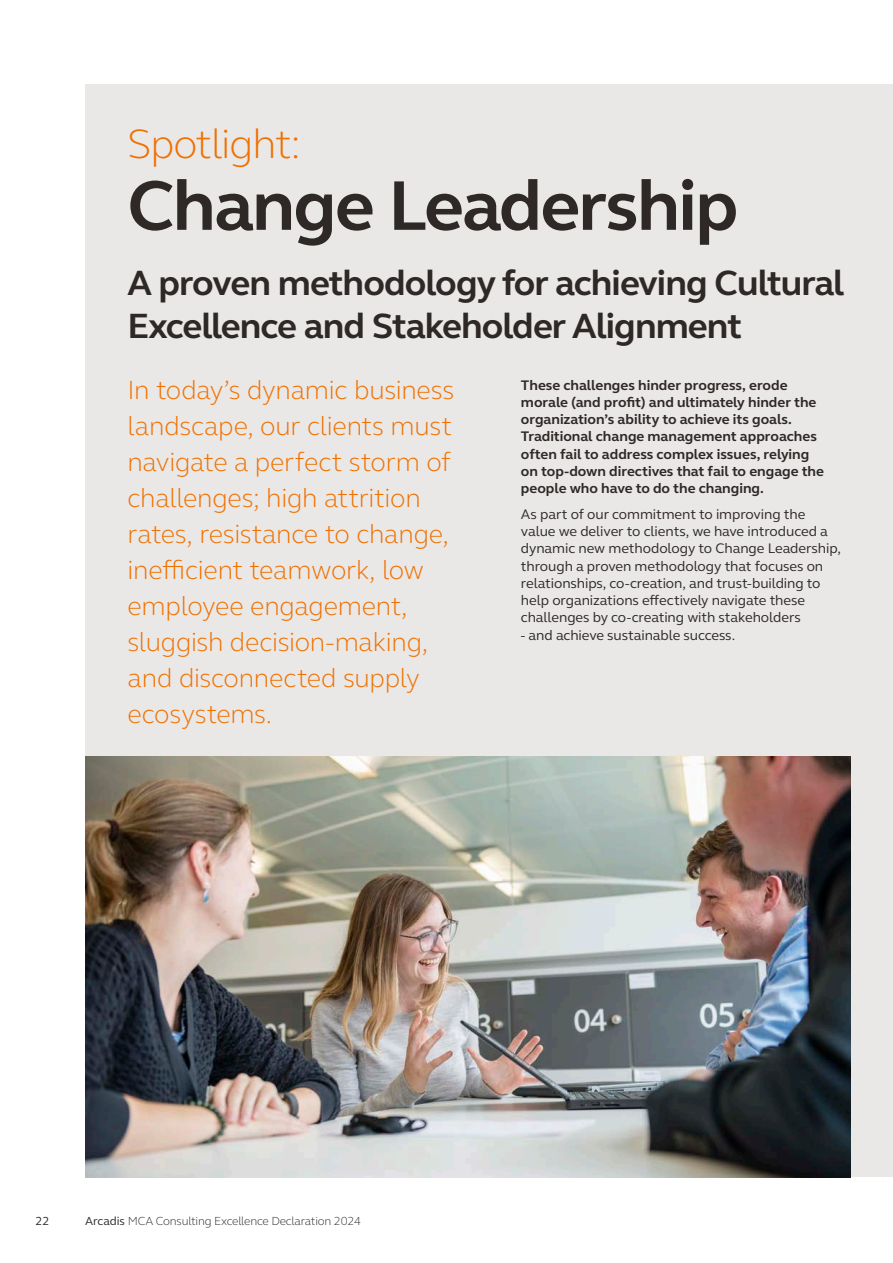
<style>
.page{position:relative;width:893px;height:1263px;background:#fff}
.page>*{position:absolute;margin:0;border:0;box-sizing:border-box;transform-origin:0 0}
.SECETION_START_title{font:700 72px "FS Elliot Pro";letter-spacing:-.025em;color:#2e2926}
.SECETION_START_title-2{font:300 42px "FS Elliot Pro";letter-spacing:-.025em;color:#ef7100}
.SECETION_START_title-3{font:700 36px/43.2px "FS Elliot Pro";letter-spacing:-.025em;color:#2e2926}
.body_text{font:300 27px/36px "FS Elliot Pro";letter-spacing:-.01em;color:#ef7100}
.body_text_-_space_after__1pt{font:14.25px/17.2px "FS Elliot Pro";letter-spacing:-.005em;color:#2e2926}
.body_text_-_space_after__1pt-2{font:700 14.25px/17.2px "FS Elliot Pro";color:#2e2926}
.t1{font:300 12px "FS Elliot Pro";letter-spacing:-.015em;color:#2e2926}
.t2{font:12px "FS Elliot Pro";color:#2e2926}
.s1{font-weight:400}
</style>
<div class="page">
<div style="left:85px;top:84px;width:808px;height:1093px;background:#eae7e7"></div>
<img style="left:85px;top:756px;width:765px;height:421px">
<p class="SECETION_START_title-2" style="left:128px;top:115px;width:175px">Spotlight:</p>
<p class="SECETION_START_title" style="left:128px;top:157px;width:612px">Change Leadership</p>
<p class="SECETION_START_title-3" style="left:128px;top:261px;width:718px">A proven methodology for achieving Cultural<br>Excellence and Stakeholder Alignment</p>
<p class="body_text" style="left:128px;top:371px;width:328px">In today’s dynamic business landscape, our clients must navigate a perfect storm of challenges; high attrition rates, resistance to change, inefficient teamwork, low employee engagement, sluggish decision-making, and disconnected supply ecosystems.</p>
<p class="body_text_-_space_after__1pt-2" style="left:521px;top:376px;width:305px">These challenges hinder progress, erode morale (and profit) and ultimately hinder the organization’s ability to achieve its goals.<br>Traditional change management approaches often fail to address complex issues, relying on top-down directives that fail to engage the people who have to do the changing.</p>
<p class="body_text_-_space_after__1pt" style="left:521px;top:505px;width:322px">As part of our commitment to improving the value we deliver to clients, we have introduced a dynamic new methodology to Change Leadership, through a proven methodology that focuses on relationships, co-creation, and trust-building to help organizations effectively navigate these challenges by co-creating with stakeholders</p>
<p class="body_text_-_space_after__1pt" style="left:521px;top:626px;width:216px">- and achieve sustainable success.</p>
<p class="t2" style="left:36px;top:1213px;width:15px">22</p>
<p class="t1" style="left:85px;top:1213px;width:277px"><span class="s1">Arcadis</span> MCA Consulting Excellence Declaration 2024</p>
</div>
